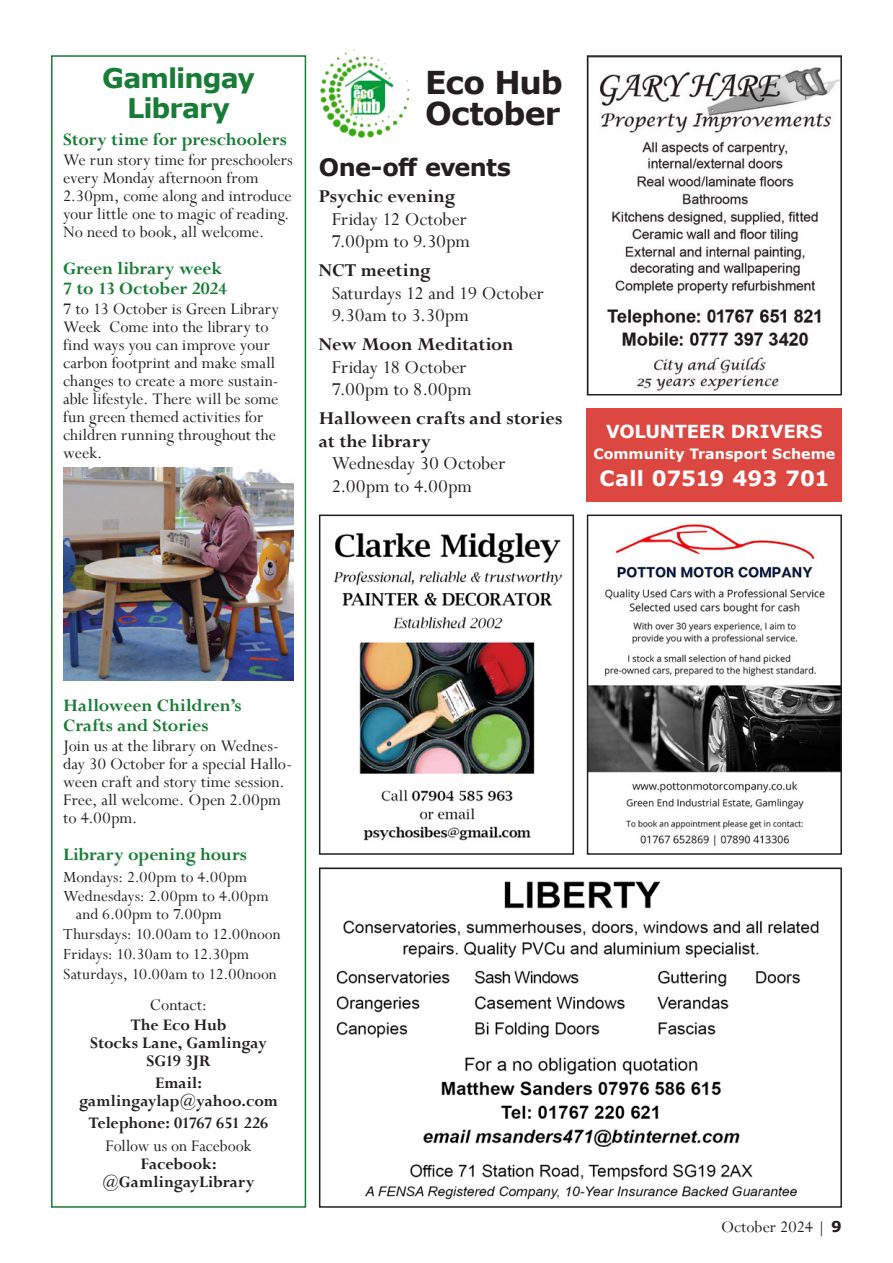
<style>
.page{position:relative;width:893px;height:1263px;background:#fff}
.page>*{position:absolute;margin:0;border:0;box-sizing:border-box;transform-origin:0 0}
.t1{font:700 31.5px/31.5px "Verdana";letter-spacing:-.025em;color:#231f20}
.t2{font:700 27px/30px "Verdana";letter-spacing:-.035em;color:#187c36;text-align:center}
.t3{font:700 24px "Verdana";letter-spacing:-.03em;color:#231f20}
.t4{font:700 21px "Verdana";letter-spacing:-.005em;color:#fff}
.t5{font:20.25px/22.5px "Perpetua";color:#231f20}
.t6{font:700 20.25px/22.5px "Perpetua";color:#231f20}
.t7{font:700 19.5px/19.5px "Perpetua";letter-spacing:-.005em;color:#187c36}
.t8{font:18px/18px "Perpetua";color:#231f20}
.t9{font:700 18px/18px "Perpetua";color:#231f20;text-align:center}
.t10{font:700 18px "Verdana";letter-spacing:-.015em;color:#fff}
.t11{font:17.25px/20.1px "Perpetua";letter-spacing:.005em;color:#231f20}
.t12{font:700 14.25px "Verdana";color:#fff}
.s1{font-family:"Verdana";font-weight:700;font-size:15px}
</style>
<div class="page">
<img style="left:320px;top:49px;width:90px;height:89px">
<div style="left:51px;top:55px;width:255px;height:1153px;border:2px solid #187c36"></div>
<img style="left:64px;top:468px;width:229px;height:212px">
<img style="left:600px;top:67px;width:239px;height:324px">
<div style="left:587px;top:55px;width:255px;height:340px;border:2px solid #231f20"></div>
<img style="left:333px;top:533px;width:230px;height:308px">
<div style="left:319px;top:514px;width:255px;height:341px;border:2px solid #231f20"></div>
<img style="left:589px;top:522px;width:251px;height:324px">
<div style="left:587px;top:514px;width:255px;height:341px;border:1px solid #231f20"></div>
<img style="left:336px;top:881px;width:483px;height:319px">
<div style="left:319px;top:867px;width:523px;height:341px;border:2px solid #231f20"></div>
<div style="left:587px;top:408px;width:255px;height:94px;background:#dd4741"></div>
<h2 class="t2" style="left:102px;top:63px;width:154px">Gamlingay<br>Library</h2>
<p class="t7" style="left:63px;top:129px;width:225px">Story time for preschoolers</p>
<p class="t8" style="left:63px;top:150px;width:231px">We run story time for preschoolers every Monday afternoon from<br>2.30pm, come along and introduce your little one to magic of reading.<br>No need to book, all welcome.</p>
<p class="t7" style="left:63px;top:259px;width:166px">Green library week<br>7 to 13 October 2024</p>
<p class="t8" style="left:63px;top:299px;width:217px">7 to 13 October is Green Library<br>Week Come into the library to find ways you can improve your carbon footprint and make small changes to create a more sustain&shy;able lifestyle. There will be some fun green themed activities for children running throughout the week.</p>
<h1 class="t1" style="left:425px;top:66px;width:139px">Eco Hub<br>October</h1>
<h3 class="t3" style="left:319px;top:150px;width:194px">One-off events</h3>
<p class="t6" style="left:319px;top:185px;width:138px">Psychic evening</p>
<p class="t5" style="left:332px;top:207px;width:140px">Friday 12 October<br>7.00pm to 9.30pm</p>
<p class="t6" style="left:319px;top:259px;width:113px">NCT meeting</p>
<p class="t5" style="left:332px;top:281px;width:214px">Saturdays 12 and 19 October<br>9.30am to 3.30pm</p>
<p class="t6" style="left:319px;top:333px;width:196px">New Moon Meditation</p>
<p class="t5" style="left:332px;top:355px;width:141px">Friday 18 October<br>7.00pm to 8.00pm</p>
<p class="t6" style="left:319px;top:407px;width:245px">Halloween crafts and stories at the library</p>
<p class="t5" style="left:332px;top:452px;width:175px">Wednesday 30 October<br>2.00pm to 4.00pm</p>
<p class="t10" style="left:606px;top:419px;width:218px">VOLUNTEER DRIVERS</p>
<p class="t12" style="left:593px;top:444px;width:244px">Community Transport Scheme</p>
<p class="t4" style="left:599px;top:463px;width:232px">Call 07519 493 701</p>
<p class="t7" style="left:63px;top:696px;width:180px">Halloween Children’s<br>Crafts and Stories</p>
<p class="t8" style="left:63px;top:736px;width:228px">Join us at the library on Wednes&shy;day 30 October for a special Hallo&shy;ween craft and story time session.<br>Free, all welcome. Open 2.00pm to 4.00pm.</p>
<p class="t7" style="left:63px;top:844px;width:185px">Library opening hours</p>
<p class="t11" style="left:63px;top:867px;width:207px;line-height:19.4px">Mondays: 2.00pm to 4.00pm<br>Wednesdays: 2.00pm to 4.00pm</p>
<p class="t11" style="left:63px;top:903px;width:219px;text-indent:13px">and 6.00pm to 7.00pm<br>Thursdays: 10.00am to 12.00noon<br>Fridays: 10.30am to 12.30pm<br>Saturdays, 10.00am to 12.00noon</p>
<p class="t8" style="left:150px;top:995px;width:59px">Contact:</p>
<p class="t9" style="left:90px;top:1015px;width:178px">The Eco Hub<br>Stocks Lane, Gamlingay<br>SG19 3JR</p>
<p class="t9" style="left:79px;top:1074px;width:200px">Email: gamlingaylap@yahoo.com</p>
<p class="t9" style="left:89px;top:1114px;width:181px">Telephone: 01767 651 226</p>
<p class="t8" style="left:106px;top:1136px;width:147px">Follow us on Facebook</p>
<p class="t9" style="left:103px;top:1154px;width:154px">Facebook: @GamlingayLibrary</p>
<p class="t8" style="left:721px;top:1217px;width:122px">October 2024 | <span class="s1">9</span></p>
</div>
